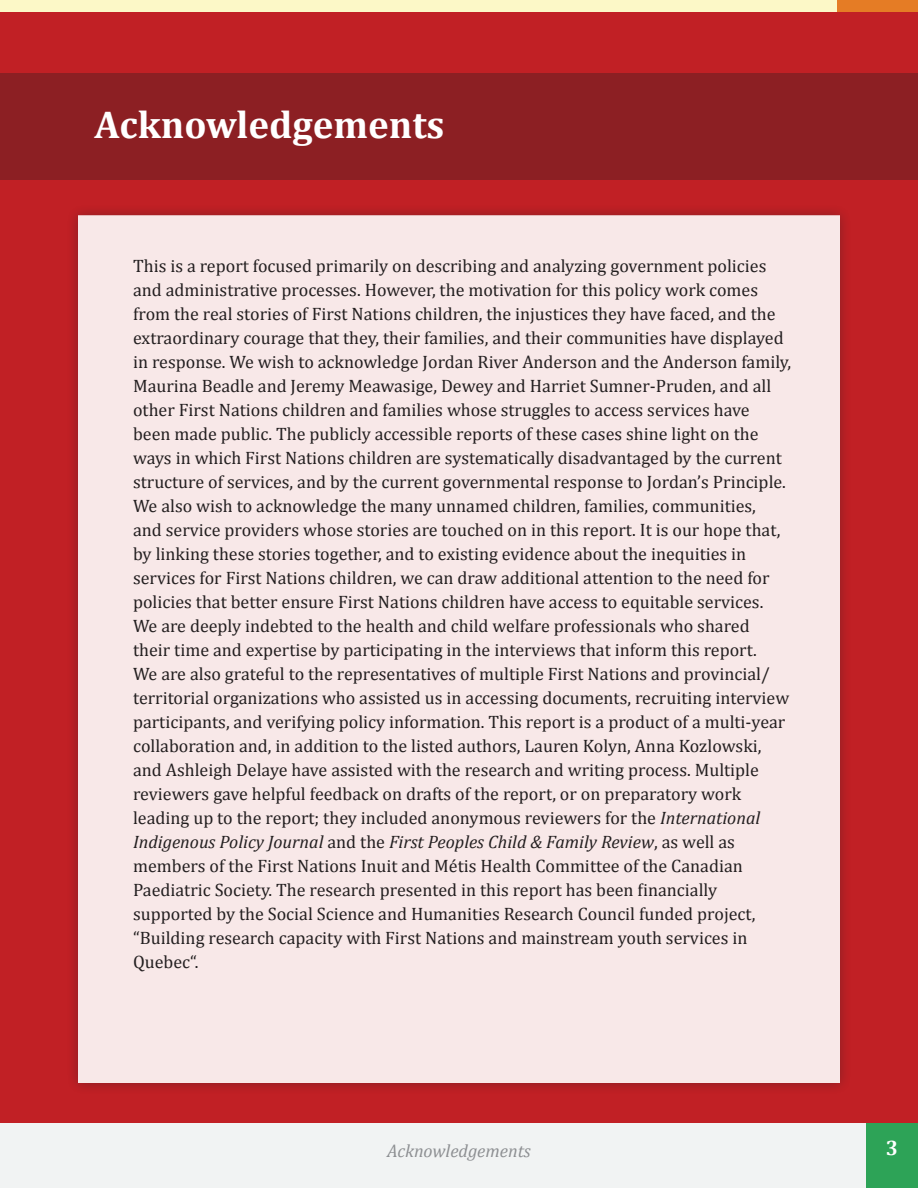
<style>
.page{position:relative;width:918px;height:1188px;background:#c12025}
.page>*{position:absolute;margin:0;border:0;box-sizing:border-box;transform-origin:0 0}
.t1{font:700 39px "Cambria";color:#fff}
.t2{font:700 21px "Cambria";color:#fff}
.t3{font:18px/24px "Cambria";color:#231f20}
.t4{font:italic 18px "Cambria";color:#8d8f92}
.s1{font-style:italic}
</style>
<div class="page">
<div style="left:66px;top:203px;width:789px;height:895px;background:#231f20;opacity:.41"></div>
<div style="left:78px;top:215px;width:762px;height:868px;background:#f8e8e8"></div>
<div style="left:0;top:73px;width:918px;height:106px;background:#8c1f23"></div>
<div style="left:0;top:1123px;width:918px;height:65px;background:#f1f3f3"></div>
<div style="left:866px;top:1123px;width:52px;height:65px;background:#2da357"></div>
<div style="left:0;top:0;width:918px;height:11px;background:#fcf8c7"></div>
<div style="left:837px;top:0;width:81px;height:11px;background:#e57c25"></div>
<h1 class="t1" style="left:94px;top:98px;width:352px">Acknowledgements</h1>
<p class="t3" style="left:133px;top:254px;width:660px">This is a report focused primarily on describing and analyzing government policies and administrative processes. However, the motivation for this policy work comes from the real stories of First Nations children, the injustices they have faced, and the extraordinary courage that they, their families, and their communities have displayed in response. We wish to acknowledge Jordan River Anderson and the Anderson family, Maurina Beadle and Jeremy Meawasige, Dewey and Harriet Sumner-Pruden, and all other First Nations children and families whose struggles to access services have been made public. The publicly accessible reports of these cases shine light on the ways in which First Nations children are systematically disadvantaged by the current structure of services, and by the current governmental response to Jordan’s Principle.<br>We also wish to acknowledge the many unnamed children, families, communities,<br>and service providers whose stories are touched on in this report. It is our hope that, by linking these stories together, and to existing evidence about the inequities in services for First Nations children, we can draw additional attention to the need for policies that better ensure First Nations children have access to equitable services.<br>We are deeply indebted to the health and child welfare professionals who shared their time and expertise by participating in the interviews that inform this report.<br>We are also grateful to the representatives of multiple First Nations and provincial/ territorial organizations who assisted us in accessing documents, recruiting interview participants, and verifying policy information. This report is a product of a multi-year collaboration and, in addition to the listed authors, Lauren Kolyn, Anna Kozlowski, and Ashleigh Delaye have assisted with the research and writing process. Multiple reviewers gave helpful feedback on drafts of the report, or on preparatory work leading up to the report; they included anonymous reviewers for the <span class="s1">International Indigenous Policy Journal</span> and the <span class="s1">First Peoples Child &amp; Family Review</span>, as well as members of the First Nations Inuit and Métis Health Committee of the Canadian Paediatric Society. The research presented in this report has been financially supported by the Social Science and Humanities Research Council funded project, “Building research capacity with First Nations and mainstream youth services in Quebec“.</p>
<p class="t4" style="left:387px;top:1138px;width:145px">Acknowledgements</p>
<p class="t2" style="left:886px;top:1133px;width:14px">3</p>
</div>
